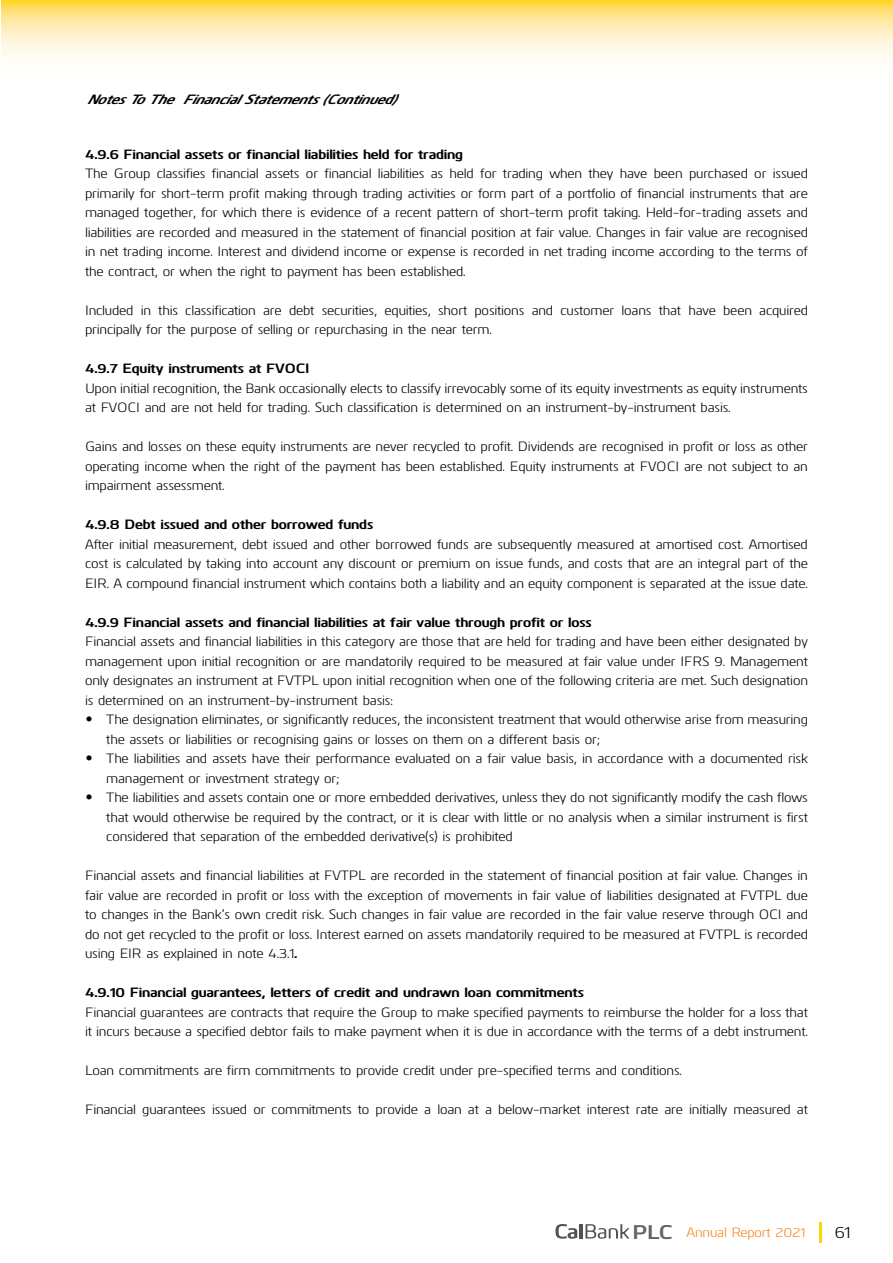
<style>
.page{position:relative;width:893px;height:1263px;background:#fff}
.page>*{position:absolute;margin:0;border:0;box-sizing:border-box;transform-origin:0 0}
.t1{font:16.5px "Kuro";color:#000}
.t2{font:13.5px/19.5px "Kuro";letter-spacing:-.01em;color:#000;text-align:justify}
.t3{font:700 13.5px "Kuro";letter-spacing:-.01em;color:#000}
.t4{font:italic 700 13.5px "Kuro";color:#000}
.t5{font:13.5px "Kuro";letter-spacing:-.01em;color:#f6861f}
.s1{font-family:"Futura"}
.s2{font-weight:700}
.s3{font-weight:700;font-size:19.8px;color:#636466}
</style>
<div class="page">
<svg style="left:585px;top:1224px;width:44px;height:15px"></svg>
<svg style="left:555px;top:1224px;width:22px;height:15px"></svg>
<hr style="left:579px;top:1224px;width:3px;height:14px;background:#515254">
<hr style="left:819px;top:1222px;width:3px;height:21px;background:#ffd200">
<svg style="left:2px;top:0;width:891px;height:59px;background:#ffecaf"></svg>
<p class="t4" style="left:87px;top:89px;width:321px">NotesToTheFinancialStatements(Continued)</p>
<p class="t3" style="left:85px;top:144px;width:380px">4.9.6 Financial assets or financial liabilities held for trading</p>
<p class="t2" style="left:85px;top:163px;width:724px">The Group classifies financial assets or financial liabilities as held for trading when they have been purchased or issued primarily for short-term profit making through trading activities or form part of a portfolio of financial instruments that are managed together, for which there is evidence of a recent pattern of short-term profit taking. Held-for-trading assets and liabilities are recorded and measured in the statement of financial position at fair value. Changes in fair value are recognised in net trading income. Interest and dividend income or expense is recorded in net trading income according to the terms of the contract, or when the right to payment has been established.</p>
<p class="t2" style="left:85px;top:300px;width:724px">Included in this classification are debt securities, equities, short positions and customer loans that have been acquired principally for the purpose of selling or repurchasing in the near term.</p>
<p class="t3" style="left:85px;top:359px;width:226px">4.9.7 Equity instruments at FVOCI</p>
<p class="t2" style="left:85px;top:378px;width:724px">Upon initial recognition, the Bank occasionally elects to classify irrevocably some of its equity investments as equity instruments at FVOCI and are not held for trading. Such classification is determined on an instrument-by-instrument basis.</p>
<p class="t2" style="left:85px;top:436px;width:724px">Gains and losses on these equity instruments are never recycled to profit. Dividends are recognised in profit or loss as other operating income when the right of the payment has been established. Equity instruments at FVOCI are not subject to an impairment assessment.</p>
<p class="t3" style="left:85px;top:515px;width:290px">4.9.8 Debt issued and other borrowed funds</p>
<p class="t2" style="left:85px;top:534px;width:724px">After initial measurement, debt issued and other borrowed funds are subsequently measured at amortised cost. Amortised cost is calculated by taking into account any discount or premium on issue funds, and costs that are an integral part of the EIR. A compound financial instrument which contains both a liability and an equity component is separated at the issue date.</p>
<p class="t3" style="left:85px;top:612px;width:508px">4.9.9 Financial assets and financial liabilities at fair value through profit or loss</p>
<p class="t2" style="left:85px;top:631px;width:724px">Financial assets and financial liabilities in this category are those that are held for trading and have been either designated by management upon initial recognition or are mandatorily required to be measured at fair value under IFRS 9. Management only designates an instrument at FVTPL upon initial recognition when one of the following criteria are met. Such designation is determined on an instrument-by-instrument basis:</p>
<p class="t2" style="left:106px;top:709px;width:703px;text-indent:-21px"><span class="s1">•</span> The designation eliminates, or significantly reduces, the inconsistent treatment that would otherwise arise from measuring the assets or liabilities or recognising gains or losses on them on a different basis or;</p>
<p class="t2" style="left:106px;top:748px;width:703px;text-indent:-21px"><span class="s1">•</span> The liabilities and assets have their performance evaluated on a fair value basis, in accordance with a documented risk management or investment strategy or;</p>
<p class="t2" style="left:106px;top:787px;width:703px;text-indent:-21px"><span class="s1">•</span> The liabilities and assets contain one or more embedded derivatives, unless they do not significantly modify the cash flows that would otherwise be required by the contract, or it is clear with little or no analysis when a similar instrument is first considered that separation of the embedded derivative(s) is prohibited</p>
<p class="t2" style="left:85px;top:865px;width:724px">Financial assets and financial liabilities at FVTPL are recorded in the statement of financial position at fair value. Changes in fair value are recorded in profit or loss with the exception of movements in fair value of liabilities designated at FVTPL due to changes in the Bank’s own credit risk. Such changes in fair value are recorded in the fair value reserve through OCI and do not get recycled to the profit or loss. Interest earned on assets mandatorily required to be measured at FVTPL is recorded using EIR as explained in note 4.3.1<span class="s2">.</span></p>
<p class="t3" style="left:85px;top:983px;width:500px">4.9.10 Financial guarantees, letters of credit and undrawn loan commitments</p>
<p class="t2" style="left:85px;top:1001px;width:724px">Financial guarantees are contracts that require the Group to make specified payments to reimburse the holder for a loss that it incurs because a specified debtor fails to make payment when it is due in accordance with the terms of a debt instrument.</p>
<p class="t2" style="left:85px;top:1060px;width:598px">Loan commitments are firm commitments to provide credit under pre-specified terms and conditions.</p>
<p class="t2" style="left:85px;top:1099px;width:724px">Financial guarantees issued or commitments to provide a loan at a below-market interest rate are initially measured at</p>
<p class="t5" style="left:632px;top:1223px;width:174px"><span class="s3">PLC</span> Annual Report 2021</p>
<p class="t1" style="left:835px;top:1220px;width:18px">61</p>
</div>
